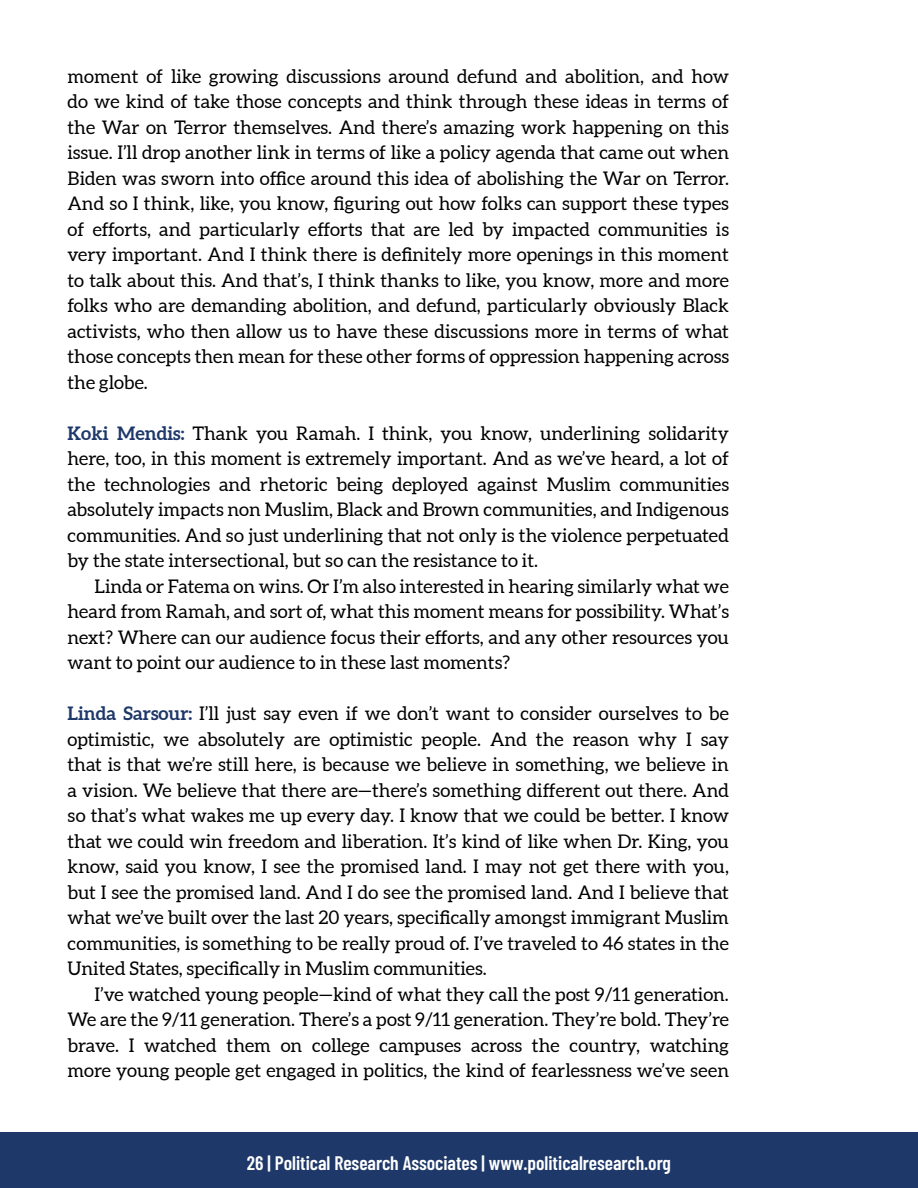
<style>
.page{position:relative;width:918px;height:1188px;background:#fff}
.page>*{position:absolute;margin:0;border:0;box-sizing:border-box;transform-origin:0 0}
.t1{font:600 19.5px "Barlow Condensed";color:#fff}
.Body{font:18.75px/25.5px "Aleo";color:#000;text-align:justify}
.FP{font:18.75px/25.5px "Aleo";color:#000;text-align:justify}
.s1{font-weight:700;color:#1e3869}
</style>
<div class="page">
<div style="left:0;top:1133px;width:918px;height:55px;background:#1e3869"></div>
<p class="Body" style="left:68px;top:64px;width:663px">moment of like growing discussions around defund and abolition, and how do we kind of take those concepts and think through these ideas in terms of the War on Terror themselves. And there’s amazing work happening on this issue. I’ll drop another link in terms of like a policy agenda that came out when Biden was sworn into office around this idea of abolishing the War on Terror.<br>And so I think, like, you know, figuring out how folks can support these types of efforts, and particularly efforts that are led by impacted communities is very important. And I think there is definitely more openings in this moment to talk about this. And that’s, I think thanks to like, you know, more and more folks who are demanding abolition, and defund, particularly obviously Black activists, who then allow us to have these discussions more in terms of what those concepts then mean for these other forms of oppression happening across the globe.</p>
<p class="FP" style="left:68px;top:421px;width:663px"><span class="s1">Koki Mendis:</span> Thank you Ramah. I think, you know, underlining solidarity here, too, in this moment is extremely important. And as we’ve heard, a lot of the technologies and rhetoric being deployed against Muslim communities absolutely impacts non Muslim, Black and Brown communities, and Indigenous communities. And so just underlining that not only is the violence perpetuated by the state intersectional, but so can the resistance to it.</p>
<p class="Body" style="left:68px;top:574px;width:663px;text-indent:27px">Linda or Fatema on wins. Or I’m also interested in hearing similarly what we heard from Ramah, and sort of, what this moment means for possibility. What’s next? Where can our audience focus their efforts, and any other resources you want to point our audience to in these last moments?</p>
<p class="FP" style="left:68px;top:702px;width:663px"><span class="s1">Linda Sarsour:</span> I’ll just say even if we don’t want to consider ourselves to be optimistic, we absolutely are optimistic people. And the reason why I say that is that we’re still here, is because we believe in something, we believe in a vision. We believe that there are—there’s something different out there. And so that’s what wakes me up every day. I know that we could be better. I know that we could win freedom and liberation. It’s kind of like when Dr. King, you know, said you know, I see the promised land. I may not get there with you, but I see the promised land. And I do see the promised land. And I believe that what we’ve built over the last 20 years, specifically amongst immigrant Muslim communities, is something to be really proud of. I’ve traveled to 46 states in the United States, specifically in Muslim communities.</p>
<p class="Body" style="left:68px;top:982px;width:663px;text-indent:27px">I’ve watched young people—kind of what they call the post 9/11 generation.<br>We are the 9/11 generation. There’s a post 9/11 generation. They’re bold. They’re brave. I watched them on college campuses across the country, watching more young people get engaged in politics, the kind of fearlessness we’ve seen</p>
<p class="t1" style="left:247px;top:1149px;width:426px">26 | Political Research Associates | www.politicalresearch.org</p>
</div>
